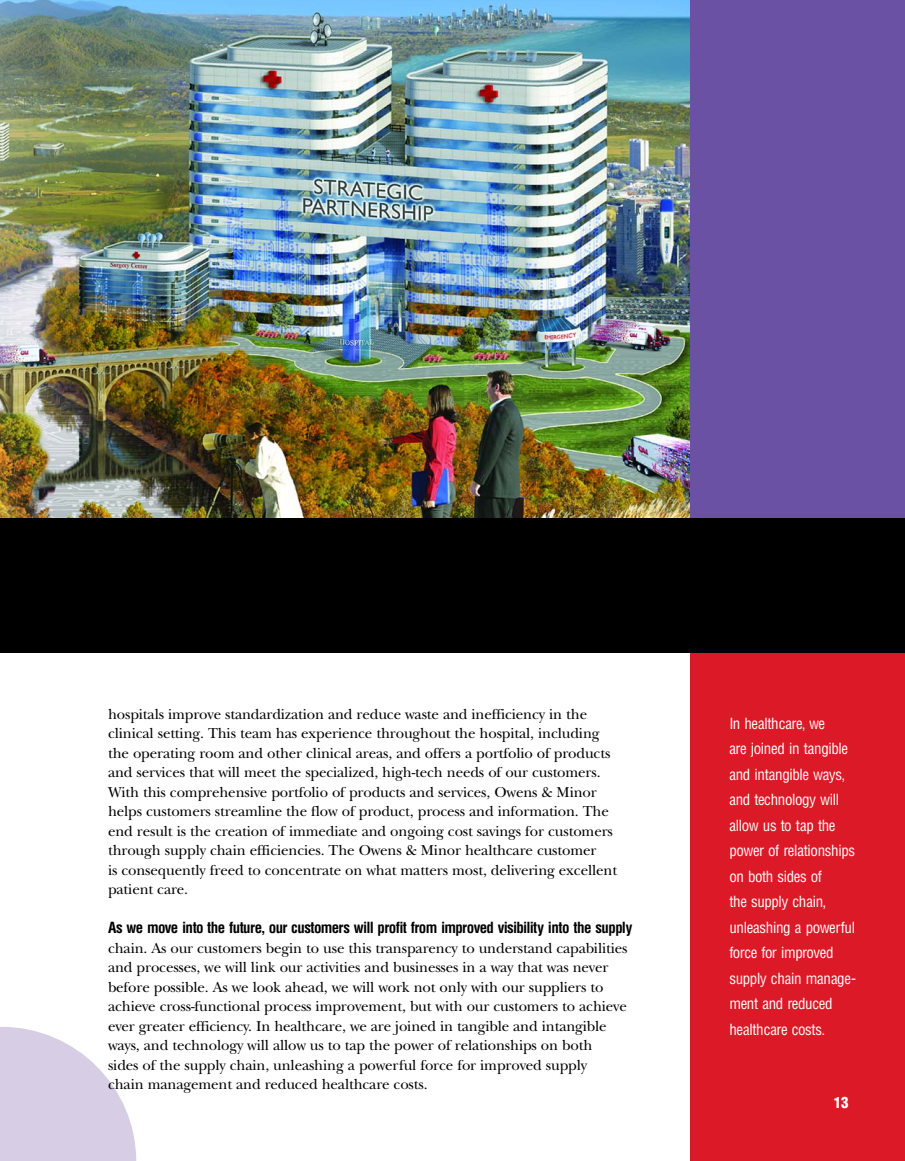
<style>
.page{position:relative;width:905px;height:1161px;background:#fff}
.page>*{position:absolute;margin:0;border:0;box-sizing:border-box;transform-origin:0 0}
.t1{font:15px/19.5px "New Baskerville";letter-spacing:-.01em;color:#000}
.t2{font:condensed 15px/25.5px "Helvetica";letter-spacing:-.025em;color:#fff}
.t3{font:700 condensed 15px "Helvetica";letter-spacing:-.04em;color:#000}
.t4{font:900 condensed 15px "Helvetica";color:#fff}
</style>
<div class="page">
<svg style="left:0;top:1027px;width:136px;height:134px"></svg>
<img style="left:0;top:0;width:690px;height:518px">
<div style="left:690px;top:626px;width:214px;height:535px;background:#dc1927"></div>
<div style="left:690px;top:0;width:214px;height:610px;background:#6a51a3"></div>
<div style="left:0;top:518px;width:904px;height:135px;background:#000"></div>
<p class="t1" style="left:108px;top:706px;width:510px">hospitals improve standardization and reduce waste and inefficiency in the clinical setting. This team has experience throughout the hospital, including the operating room and other clinical areas, and offers a portfolio of products and services that will meet the specialized, high-tech needs of our customers.<br>With this comprehensive portfolio of products and services, Owens &amp; Minor helps customers streamline the flow of product, process and information. The end result is the creation of immediate and ongoing cost savings for customers through supply chain efficiencies. The Owens &amp; Minor healthcare customer<br>is consequently freed to concentrate on what matters most, delivering excellent patient care.</p>
<p class="t3" style="left:108px;top:922px;width:525px">As we move into the future, our customers will profit from improved visibility into the supply</p>
<p class="t1" style="left:108px;top:940px;width:521px">chain. As our customers begin to use this transparency to understand capabilities and processes, we will link our activities and businesses in a way that was never before possible. As we look ahead, we will work not only with our suppliers to achieve cross-functional process improvement, but with our customers to achieve ever greater efficiency. In healthcare, we are joined in tangible and intangible ways, and technology will allow us to tap the power of relationships on both<br>sides of the supply chain, unleashing a powerful force for improved supply<br>chain management and reduced healthcare costs.</p>
<p class="t2" style="left:729px;top:712px;width:128px">In healthcare, we<br>are joined in tangible and intangible ways, and technology will allow us to tap the power of relationships on both sides of<br>the supply chain, unleashing a powerful force for improved supply chain manage&shy;ment and reduced healthcare costs.</p>
<p class="t4" style="left:833px;top:1097px;width:16px">13</p>
</div>
